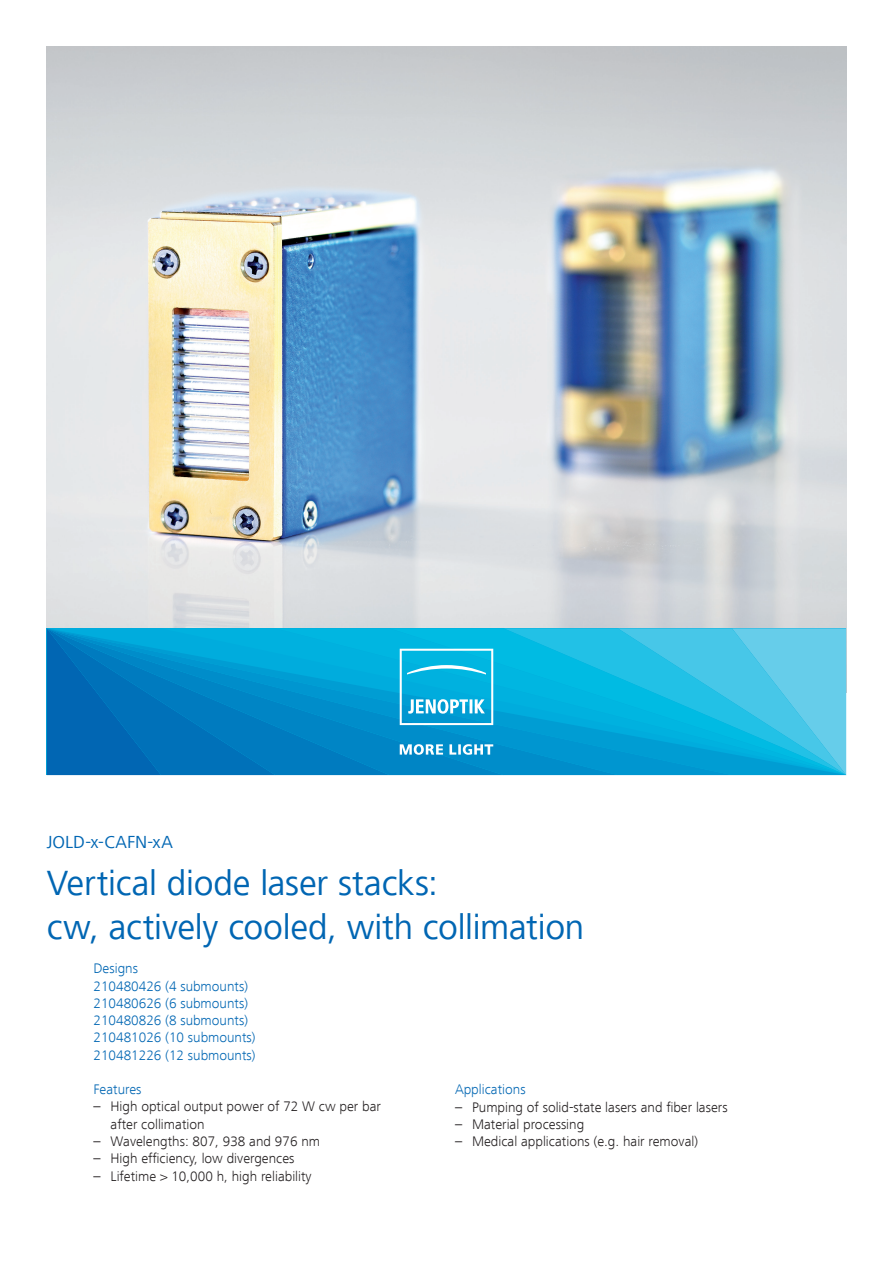
<style>
.page{position:relative;width:893px;height:1263px;background:#fff}
.page>*{position:absolute;margin:0;border:0;box-sizing:border-box;transform-origin:0 0}
.t1{font:36px/43.5px "Frutiger Next LT";letter-spacing:-.005em;color:#0166b3}
.t2{font:18px "Frutiger Next LT";letter-spacing:.005em;color:#0166b3}
.t3{font:300 14.25px/17.2px "Frutiger Next LT";color:#231f20}
.t4{font:300 14.25px/17.2px "Frutiger Next LT";color:#0166b3}
</style>
<div class="page">
<img style="left:47px;top:47px;width:799px;height:581px">
<svg style="left:47px;top:628px;width:799px;height:147px;background:#109fd3"></svg>
<svg style="left:400px;top:744px;width:43px;height:11px"></svg>
<svg style="left:449px;top:744px;width:44px;height:11px"></svg>
<svg style="left:400px;top:649px;width:93px;height:76px;background:#31bbe2"></svg>
<p class="t2" style="left:47px;top:832px;width:128px">JOLD-x-CAFN-xA</p>
<h1 class="t1" style="left:47px;top:862px;width:539px">Vertical diode laser stacks:<br>cw, actively cooled, with collimation</h1>
<p class="t4" style="left:94px;top:960px;width:164px">Designs<br>210480426 (4 submounts)<br>210480626 (6 submounts)<br>210480826 (8 submounts)<br>210481026 (10 submounts)<br>210481226 (12 submounts)</p>
<p class="t4" style="left:94px;top:1081px;width:49px">Features</p>
<p class="t3" style="left:111px;top:1098px;width:272px;text-indent:-17px">– High optical output power of 72 W cw per bar after collimation</p>
<p class="t3" style="left:94px;top:1133px;width:228px">– Wavelengths: 807, 938 and 976 nm</p>
<p class="t3" style="left:94px;top:1150px;width:203px">– High efficiency, low divergences</p>
<p class="t3" style="left:94px;top:1167px;width:220px">– Lifetime &gt; 10,000 h, high reliability</p>
<p class="t4" style="left:455px;top:1081px;width:72px">Applications</p>
<p class="t3" style="left:455px;top:1098px;width:274px">– Pumping of solid-state lasers and fiber lasers</p>
<p class="t3" style="left:455px;top:1115px;width:131px">– Material processing</p>
<p class="t3" style="left:455px;top:1133px;width:245px">– Medical applications (e.g. hair removal)</p>
</div>
